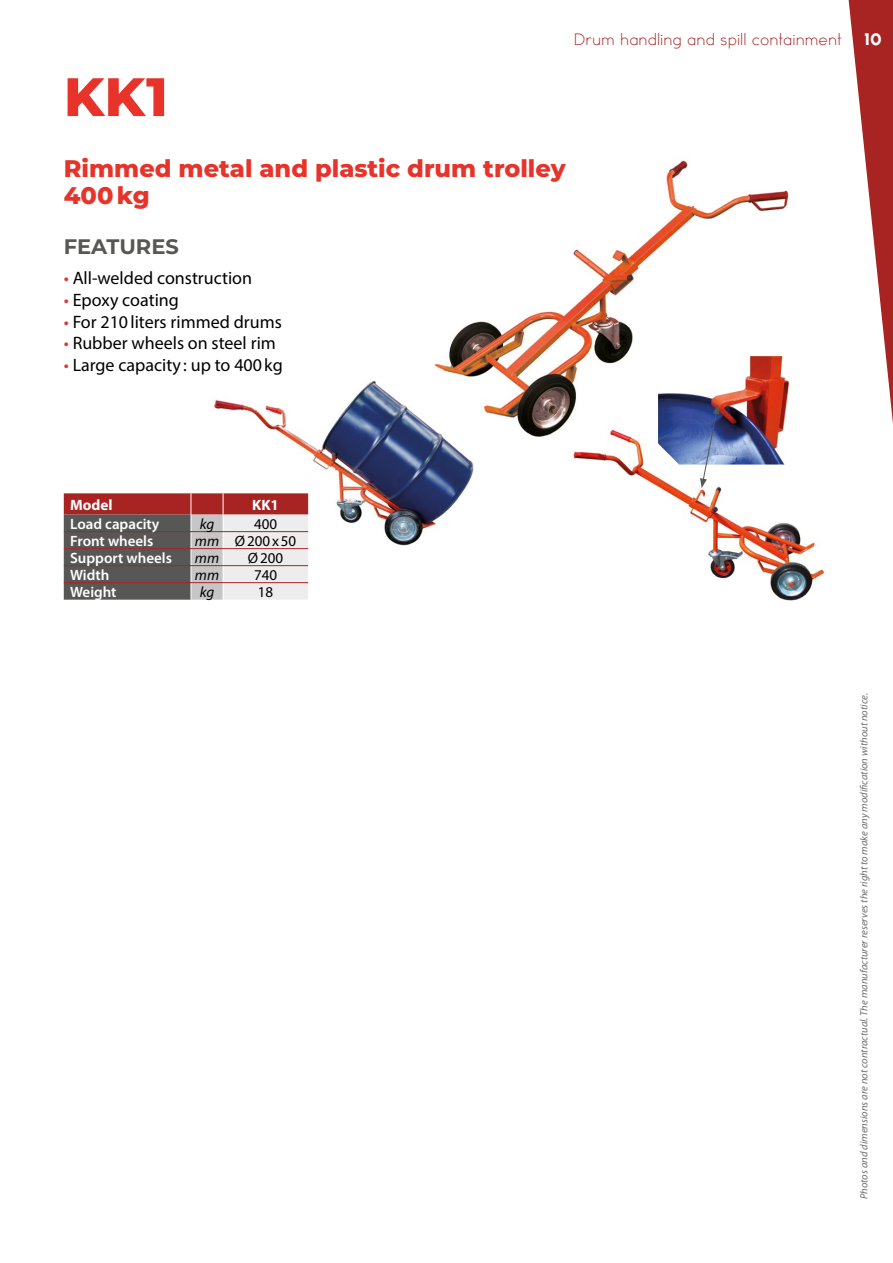
<style>
.page{position:relative;width:893px;height:1263px;background:#fff}
.page>*{position:absolute;margin:0;border:0;box-sizing:border-box;transform-origin:0 0}
.t1{font:800 54px "Montserrat";color:#e7332a}
.t2{font:800 24px/27px "Montserrat";color:#e7332a}
.t3{font:700 21px "Montserrat";color:#575756}
.t4{font:18px "Myriad Pro";color:#000}
.t5{font:600 15px "Myriad Pro";color:#fff}
.t6{font:300 15px "TYPOGRAPHPRO";color:#a82422}
.t7{font:15px "Myriad Pro";color:#000}
.t8{font:15px "Myriad Pro";letter-spacing:.06em;color:#000}
.t9{font:700 15px "Myriad Pro";color:#fff}
.t10{font:italic 15px "Myriad Pro";letter-spacing:-.005em;color:#000}
.t11{font:800 15px "TYPOGRAPHPRO";color:#fff}
.t12{font:italic 10.5px "Myriad Pro";color:#706f6f}
.s1{color:#e7332a}
.s2{font-style:italic}
</style>
<div class="page">
<svg style="left:848px;top:0;width:45px;height:423px"></svg>
<img style="left:214px;top:380px;width:260px;height:166px">
<img style="left:432px;top:160px;width:357px;height:279px">
<img style="left:571px;top:427px;width:254px;height:174px">
<img style="left:658px;top:356px;width:148px;height:108px">
<svg style="left:700px;top:405px;width:19px;height:83px"></svg>
<svg style="left:64px;top:493px;width:244px;height:107px;background:#9e8281"></svg>
<hr style="left:64px;top:531px;width:127px;height:1px;background:#a82422">
<hr style="left:191px;top:531px;width:32px;height:1px;background:#a82422">
<hr style="left:223px;top:531px;width:85px;height:1px;background:#a82422">
<hr style="left:64px;top:548px;width:127px;height:1px;background:#a82422">
<hr style="left:191px;top:548px;width:32px;height:1px;background:#a82422">
<hr style="left:223px;top:548px;width:85px;height:1px;background:#a82422">
<hr style="left:64px;top:565px;width:127px;height:1px;background:#a82422">
<hr style="left:191px;top:565px;width:32px;height:1px;background:#a82422">
<hr style="left:223px;top:565px;width:85px;height:1px;background:#a82422">
<hr style="left:64px;top:582px;width:127px;height:1px;background:#a82422">
<hr style="left:191px;top:582px;width:32px;height:1px;background:#a82422">
<hr style="left:223px;top:582px;width:85px;height:1px;background:#a82422">
<h1 class="t1" style="left:64px;top:57px;width:106px">KK1</h1>
<p class="t6" style="left:574px;top:30px;width:270px">Drum handling and spill containment</p>
<p class="t11" style="left:864px;top:28px;width:19px">10</p>
<h2 class="t2" style="left:64px;top:154px;width:503px">Rimmed metal and plastic drum trolley<br>400 kg</h2>
<p class="t3" style="left:64px;top:232px;width:117px">FEATURES</p>
<p class="t4" style="left:64px;top:267px;width:190px"><span class="s1">•</span> All-welded construction</p>
<p class="t4" style="left:64px;top:289px;width:117px"><span class="s1">•</span> Epoxy coating</p>
<p class="t4" style="left:64px;top:310px;width:220px"><span class="s1">•</span> For 210liters rimmed drums</p>
<p class="t4" style="left:64px;top:332px;width:214px"><span class="s1">•</span> Rubber wheels on steel rim</p>
<p class="t4" style="left:64px;top:354px;width:221px"><span class="s1">•</span> Large capacity : up to 400kg</p>
<p class="t9" style="left:70px;top:495px;width:44px">Model</p>
<p class="t9" style="left:252px;top:495px;width:28px">KK1</p>
<p class="t5" style="left:70px;top:514px;width:91px">Load capacity</p>
<p class="t10" style="left:200px;top:514px;width:16px">kg</p>
<p class="t7" style="left:254px;top:514px;width:25px">400</p>
<p class="t5" style="left:70px;top:531px;width:85px">Front wheels</p>
<p class="t8" style="left:195px;top:531px;width:103px"><span class="s2">mm</span> Ø200x50</p>
<p class="t5" style="left:70px;top:548px;width:103px">Support wheels</p>
<p class="t10" style="left:195px;top:548px;width:26px">mm</p>
<p class="t7" style="left:248px;top:548px;width:37px">Ø200</p>
<p class="t5" style="left:70px;top:565px;width:41px">Width</p>
<p class="t10" style="left:195px;top:565px;width:26px">mm</p>
<p class="t7" style="left:254px;top:565px;width:25px">740</p>
<p class="t5" style="left:70px;top:582px;width:48px">Weight</p>
<p class="t10" style="left:200px;top:582px;width:16px">kg</p>
<p class="t7" style="left:258px;top:582px;width:17px">18</p>
<p class="t12" style="left:857px;top:1199px;width:507px;rotate:-90deg">Photos and dimensions are not contractual. The manufacturer reserves the right to make any modification without notice.</p>
</div>
